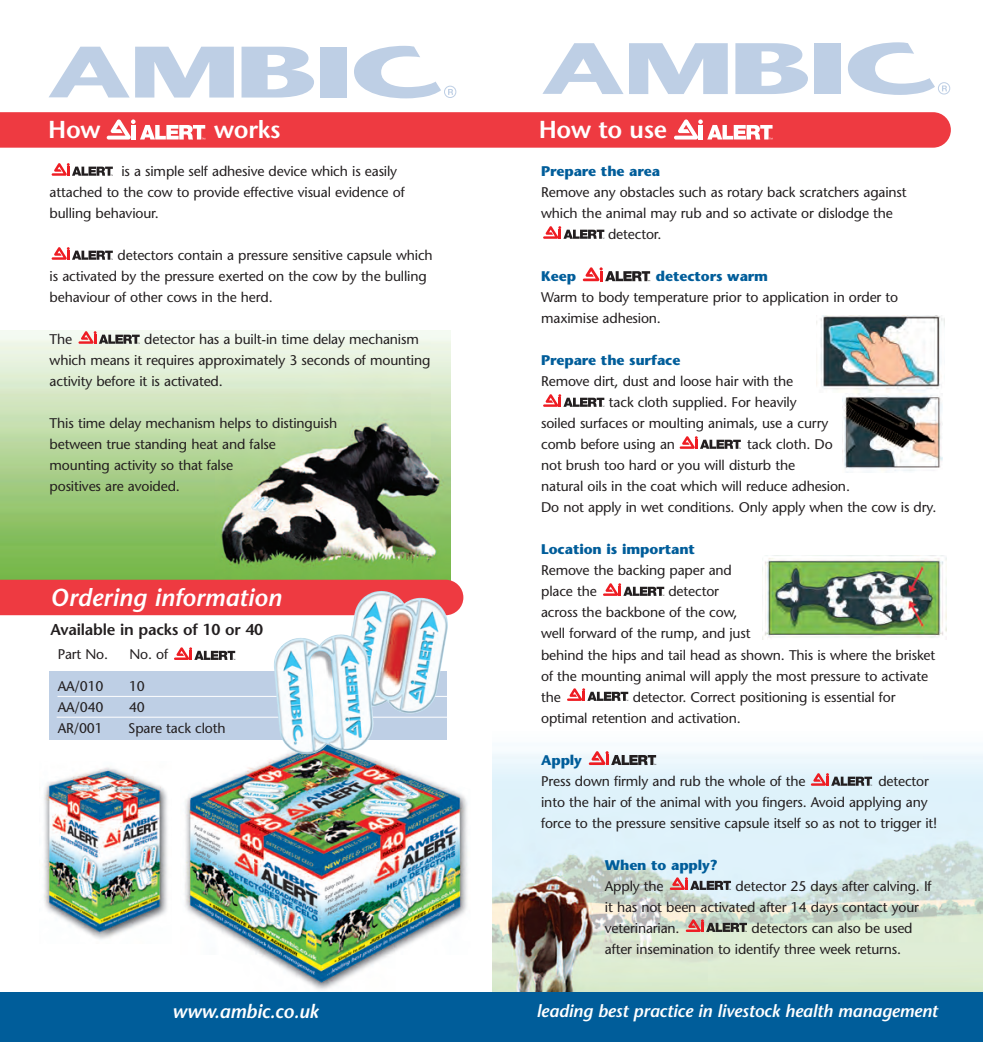
<style>
.page{position:relative;width:983px;height:1042px;background:#fff}
.page>*{position:absolute;margin:0;border:0;box-sizing:border-box;transform-origin:0 0}
.t1{font:italic 600 24.5px "Stone Sans";color:#fff}
.t2{font:600 24.5px "Stone Sans";letter-spacing:-.01em;color:#fff}
.t3{font:italic 600 19.25px "Stone Sans";letter-spacing:-.01em;color:#fff}
.t4{font:italic 600 17.5px "Stone Sans";letter-spacing:-.01em;color:#fff}
.t5{font:600 15.75px "Stone Sans";letter-spacing:-.01em;color:#231f20}
.t6{font:14px/21px "Stone Sans";letter-spacing:-.01em;color:#231f20}
.t7{font:700 14px "Stone Sans";letter-spacing:-.005em;color:#005d9a}
</style>
<div class="page">
<img style="left:185px;top:739px;width:283px;height:251px">
<img style="left:44px;top:767px;width:123px;height:173px">
<img style="left:492px;top:752px;width:490px;height:240px">
<img style="left:0;top:331px;width:450px;height:249px">
<svg style="left:679px;top:436px;width:61px;height:13px"></svg>
<svg style="left:685px;top:919px;width:61px;height:13px"></svg>
<svg style="left:669px;top:877px;width:61px;height:13px"></svg>
<svg style="left:810px;top:773px;width:61px;height:13px"></svg>
<svg style="left:567px;top:688px;width:61px;height:13px"></svg>
<svg style="left:588px;top:751px;width:68px;height:14px"></svg>
<svg style="left:603px;top:583px;width:61px;height:13px"></svg>
<svg style="left:582px;top:267px;width:68px;height:14px"></svg>
<svg style="left:543px;top:394px;width:61px;height:13px"></svg>
<svg style="left:543px;top:226px;width:61px;height:13px"></svg>
<svg style="left:0;top:580px;width:463px;height:35px;background:#eb4b52"></svg>
<div style="left:0;top:992px;width:982px;height:50px;background:#005d9a"></div>
<svg style="left:448px;top:89px;width:5px;height:6px"></svg>
<div style="left:444px;top:86px;width:12px;height:12px;border:1px solid #becfe5;border-radius:50%"></div>
<svg style="left:49px;top:47px;width:185px;height:51px"></svg>
<svg style="left:241px;top:47px;width:73px;height:51px"></svg>
<div style="left:320px;top:47px;width:26px;height:51px;background:#becfe5"></div>
<svg style="left:354px;top:46px;width:87px;height:52px"></svg>
<svg style="left:78px;top:331px;width:62px;height:13px"></svg>
<svg style="left:52px;top:247px;width:61px;height:13px"></svg>
<svg style="left:52px;top:163px;width:61px;height:13px"></svg>
<svg style="left:942px;top:85px;width:4px;height:6px"></svg>
<div style="left:937px;top:82px;width:12px;height:12px;border:1px solid #becfe5;border-radius:50%"></div>
<svg style="left:542px;top:43px;width:81px;height:51px"></svg>
<svg style="left:629px;top:43px;width:98px;height:51px"></svg>
<svg style="left:735px;top:43px;width:72px;height:51px"></svg>
<div style="left:814px;top:43px;width:26px;height:51px;background:#becfe5"></div>
<svg style="left:848px;top:42px;width:86px;height:53px"></svg>
<svg style="left:50px;top:671px;width:396px;height:69px;fill:#becfe5"></svg>
<hr style="left:57px;top:696px;width:391px;height:1px;background:#fff">
<hr style="left:57px;top:717px;width:391px;height:1px;background:#fff">
<svg style="left:0;top:112px;width:950px;height:36px;background:#ef484e"></svg>
<img style="left:368px;top:701px;width:19px;height:38px">
<img style="left:816px;top:316px;width:128px;height:76px">
<img style="left:762px;top:558px;width:182px;height:82px">
<img style="left:842px;top:394px;width:99px;height:78px">
<svg style="left:174px;top:647px;width:61px;height:13px"></svg>
<h1 class="t2" style="left:48px;top:120px;width:54px">How</h1>
<h1 class="t2" style="left:214px;top:120px;width:68px">works</h1>
<h1 class="t2" style="left:538px;top:120px;width:130px">How to use</h1>
<p class="t6" style="left:50px;top:162px;width:356px;text-indent:72px">is a simple self adhesive device which is easily attached to the cow to provide effective visual evidence of bulling behaviour.</p>
<p class="t6" style="left:50px;top:246px;width:384px;text-indent:68px">detectors contain a pressure sensitive capsule which is activated by the pressure exerted on the cow by the bulling behaviour of other cows in the herd.</p>
<p class="t6" style="left:50px;top:330px;width:24px">The</p>
<p class="t6" style="left:50px;top:330px;width:382px;text-indent:95px">detector has a built-in time delay mechanism which means it requires approximately 3 seconds of mounting activity before it is activated.</p>
<p class="t6" style="left:50px;top:414px;width:289px">This time delay mechanism helps to distinguish between true standing heat and false mounting activity so that false<br>positives are avoided.</p>
<h1 class="t1" style="left:50px;top:588px;width:233px">Ordering information</h1>
<p class="t5" style="left:51px;top:623px;width:214px">Available in packs of 10 or 40</p>
<p class="t6" style="left:58px;top:645px;width:52px">Part No.</p>
<p class="t6" style="left:129px;top:645px;width:40px">No. of</p>
<p class="t6" style="left:58px;top:677px;width:47px">AA/010</p>
<p class="t6" style="left:129px;top:677px;width:17px">10</p>
<p class="t6" style="left:58px;top:698px;width:47px">AA/040</p>
<p class="t6" style="left:129px;top:698px;width:17px">40</p>
<p class="t6" style="left:58px;top:719px;width:47px">AR/001</p>
<p class="t6" style="left:128px;top:719px;width:99px">Spare tack cloth</p>
<p class="t7" style="left:541px;top:166px;width:120px">Prepare the area</p>
<p class="t6" style="left:541px;top:183px;width:367px">Remove any obstacles such as rotary back scratchers against</p>
<p class="t6" style="left:541px;top:204px;width:353px">which the animal may rub and so activate or dislodge the</p>
<p class="t6" style="left:608px;top:225px;width:55px">detector.</p>
<p class="t7" style="left:541px;top:271px;width:36px">Keep</p>
<p class="t7" style="left:655px;top:271px;width:114px">detectors warm</p>
<p class="t6" style="left:541px;top:288px;width:358px">Warm to body temperature prior to application in order to maximise adhesion.</p>
<p class="t7" style="left:541px;top:355px;width:141px">Prepare the surface</p>
<p class="t6" style="left:541px;top:372px;width:254px">Remove dirt, dust and loose hair with the</p>
<p class="t6" style="left:608px;top:393px;width:189px">tack cloth supplied. For heavily</p>
<p class="t6" style="left:541px;top:414px;width:289px">soiled surfaces or moulting animals, use a curry</p>
<p class="t6" style="left:541px;top:435px;width:135px">comb before using an</p>
<p class="t6" style="left:541px;top:435px;width:396px;text-indent:206px">tack cloth. Do<br>not brush too hard or you will disturb the<br>natural oils in the coat which will reduce adhesion.<br>Do not apply in wet conditions. Only apply when the cow is dry.</p>
<p class="t7" style="left:541px;top:544px;width:155px">Location is important</p>
<p class="t6" style="left:541px;top:561px;width:192px">Remove the backing paper and place the</p>
<p class="t6" style="left:541px;top:582px;width:395px;text-indent:127px">detector<br>across the backbone of the cow,<br>well forward of the rump, and just<br>behind the hips and tail head as shown. This is where the brisket of the mounting animal will apply the most pressure to activate the</p>
<p class="t6" style="left:541px;top:687px;width:356px;text-indent:92px">detector. Correct positioning is essential for optimal retention and activation.</p>
<p class="t7" style="left:541px;top:754px;width:42px">Apply</p>
<p class="t6" style="left:541px;top:771px;width:266px">Press down firmly and rub the whole of the</p>
<p class="t6" style="left:541px;top:771px;width:398px;text-indent:337px">detector into the hair of the animal with you fingers. Avoid applying any force to the pressure sensitive capsule itself so as not to trigger it!</p>
<p class="t7" style="left:604px;top:859px;width:115px">When to apply?</p>
<p class="t6" style="left:604px;top:876px;width:60px">Apply the</p>
<p class="t6" style="left:604px;top:876px;width:328px;text-indent:131px">detector 25 days after calving. If it has not been activated after 14 days contact your veterinarian.</p>
<p class="t6" style="left:604px;top:918px;width:309px;text-indent:147px">detectors can also be used after insemination to identify three week returns.</p>
<h2 class="t3" style="left:172px;top:1004px;width:148px">www.ambic.co.uk</h2>
<p class="t4" style="left:536px;top:1004px;width:402px">leading best practice in livestock health management</p>
</div>
